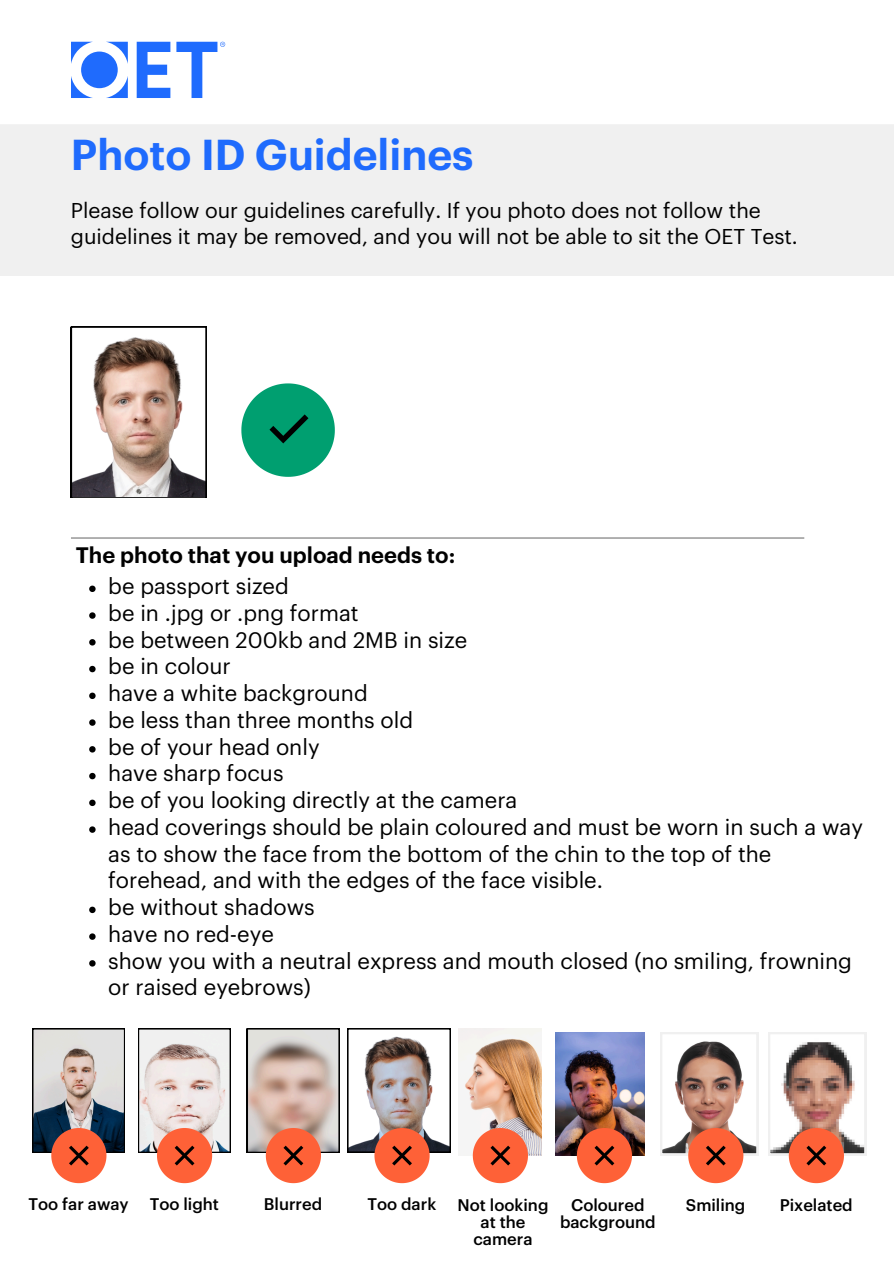
<style>
.page{position:relative;width:894px;height:1264px;background:#fff}
.page>*{position:absolute;margin:0;border:0;box-sizing:border-box;transform-origin:0 0}
.t1{font:600 42.3px "Graphik";color:#1f6bfd}
.t2{font:21.9px/26.7px "Graphik";color:#000}
.t3{font:600 21.9px "Graphik";color:#000}
.t4{font:21px/25.8px "Graphik";color:#000}
.t5{font:500 16.5px/17px "Graphik";color:#000;text-align:center}
</style>
<div class="page">
<div style="left:0;top:124px;width:893px;height:152px;background:#f0f0f0"></div>
<svg style="left:107px;top:42px;width:21px;height:22px"></svg>
<svg style="left:106px;top:76px;width:22px;height:22px"></svg>
<div style="left:81px;top:52px;width:37px;height:36px;background:#1f6bfd;border-radius:50%"></div>
<svg style="left:71px;top:42px;width:22px;height:22px"></svg>
<svg style="left:71px;top:76px;width:22px;height:22px"></svg>
<svg style="left:137px;top:42px;width:33px;height:56px"></svg>
<svg style="left:176px;top:42px;width:49px;height:56px"></svg>
<svg style="left:89px;top:585px;width:7px;height:7px"></svg>
<svg style="left:89px;top:612px;width:7px;height:6px"></svg>
<svg style="left:89px;top:639px;width:7px;height:6px"></svg>
<svg style="left:89px;top:666px;width:7px;height:6px"></svg>
<svg style="left:89px;top:692px;width:7px;height:7px"></svg>
<svg style="left:89px;top:719px;width:7px;height:6px"></svg>
<svg style="left:89px;top:746px;width:7px;height:6px"></svg>
<svg style="left:89px;top:773px;width:7px;height:6px"></svg>
<svg style="left:89px;top:799px;width:7px;height:7px"></svg>
<svg style="left:89px;top:826px;width:7px;height:6px"></svg>
<svg style="left:89px;top:906px;width:7px;height:7px"></svg>
<svg style="left:89px;top:933px;width:7px;height:6px"></svg>
<svg style="left:89px;top:960px;width:7px;height:6px"></svg>
<hr style="left:71px;top:537px;width:733px;height:1px;background:#757575">
<img style="left:458px;top:1028px;width:83px;height:127px">
<img style="left:555px;top:1032px;width:89px;height:123px">
<svg style="left:71px;top:327px;width:135px;height:171px"></svg>
<svg style="left:32px;top:1028px;width:93px;height:155px"></svg>
<svg style="left:138px;top:1028px;width:92px;height:155px"></svg>
<svg style="left:247px;top:1028px;width:92px;height:155px"></svg>
<svg style="left:472px;top:1127px;width:56px;height:56px"></svg>
<svg style="left:576px;top:1127px;width:55px;height:56px"></svg>
<svg style="left:660px;top:1032px;width:97px;height:151px"></svg>
<svg style="left:768px;top:1032px;width:97px;height:151px"></svg>
<svg style="left:241px;top:383px;width:94px;height:94px"></svg>
<svg style="left:347px;top:1028px;width:103px;height:155px"></svg>
<p class="t1" style="left:71px;top:136px;width:404px">Photo ID Guidelines</p>
<p class="t4" style="left:71px;top:199px;width:728px">Please follow our guidelines carefully. If you photo does not follow the guidelines it may be removed, and you will not be able to sit the OET Test.</p>
<p class="t3" style="left:76px;top:545px;width:381px">The photo that you upload needs to:</p>
<h1 class="t2" style="left:108px;top:574px;width:182px">be passport sized</h1>
<h3 class="t2" style="left:108px;top:600px;width:252px">be in .jpg or .png format</h3>
<p class="t2" style="left:108px;top:627px;width:360px">be between 200kb and 2MB in size</p>
<p class="t2" style="left:108px;top:654px;width:124px">be in colour</p>
<p class="t2" style="left:108px;top:681px;width:261px">have a white background</p>
<p class="t2" style="left:108px;top:707px;width:306px">be less than three months old</p>
<p class="t2" style="left:108px;top:734px;width:213px">be of your head only</p>
<p class="t2" style="left:108px;top:761px;width:177px">have sharp focus</p>
<p class="t2" style="left:108px;top:788px;width:410px">be of you looking directly at the camera</p>
<p class="t2" style="left:108px;top:814px;width:756px">head coverings should be plain coloured and must be worn in such a way as to show the face from the bottom of the chin to the top of the forehead, and with the edges of the face visible.</p>
<p class="t2" style="left:108px;top:895px;width:208px">be without shadows</p>
<p class="t2" style="left:108px;top:921px;width:167px">have no red-eye</p>
<p class="t2" style="left:108px;top:948px;width:745px">show you with a neutral express and mouth closed (no smiling, frowning or raised eyebrows)</p>
<p class="t5" style="left:29px;top:1196px;width:102px">Too far away</p>
<p class="t5" style="left:150px;top:1196px;width:71px">Too light</p>
<p class="t5" style="left:264px;top:1196px;width:60px">Blurred</p>
<p class="t5" style="left:367px;top:1196px;width:70px">Too dark</p>
<p class="t5" style="left:457px;top:1197px;width:92px">Not looking at the camera</p>
<p class="t5" style="left:560px;top:1197px;width:97px">Coloured background</p>
<p class="t5" style="left:685px;top:1197px;width:61px">Smiling</p>
<p class="t5" style="left:779px;top:1197px;width:74px">Pixelated</p>
</div>
